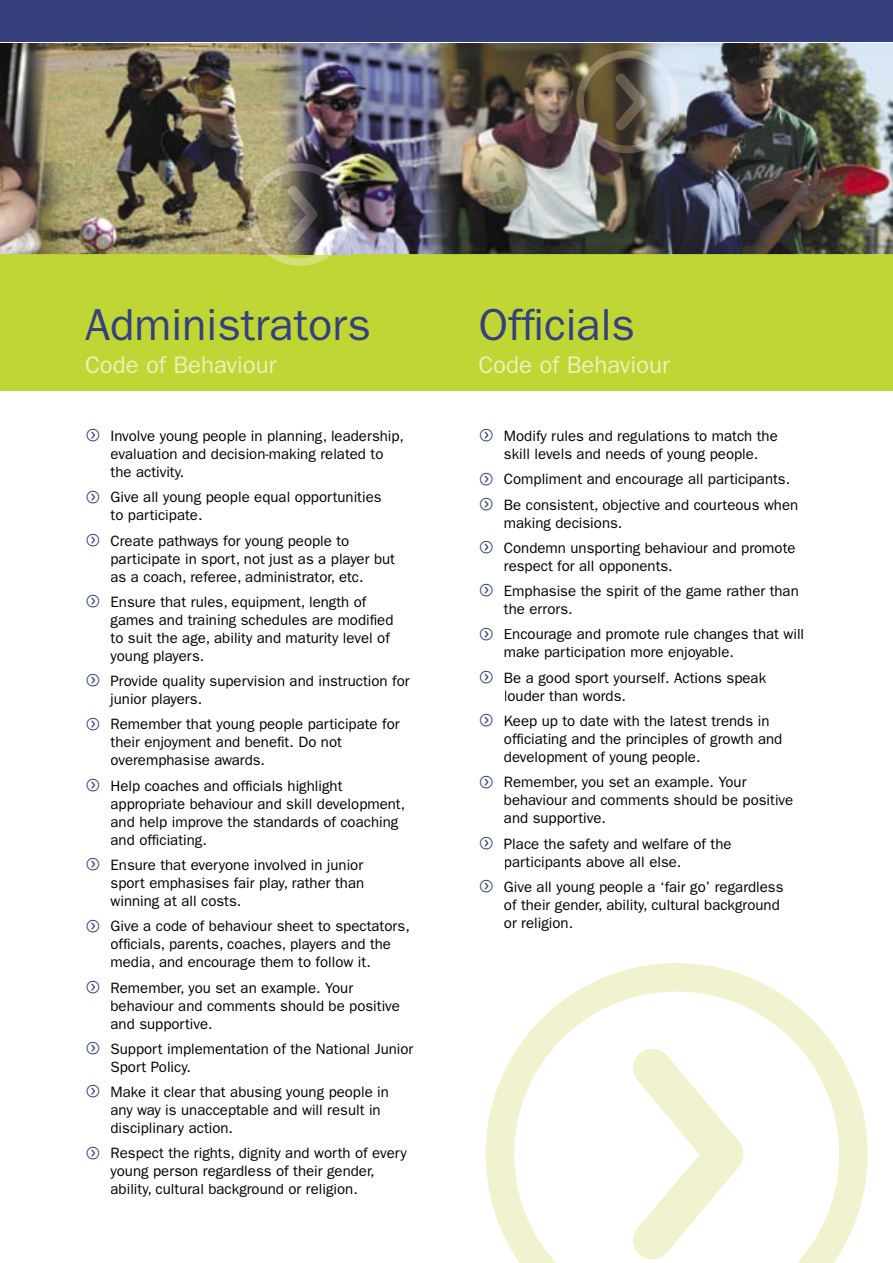
<style>
.page{position:relative;width:893px;height:1263px;background:#fff}
.page>*{position:absolute;margin:0;border:0;box-sizing:border-box;transform-origin:0 0}
.t1{font:477.6px "Button Bonus Circle Positive";color:#f1f2d0}
.t2{font:45px "Franklin Gothic";color:#36407c}
.t3{font:24px "Franklin Gothic";color:#edf0bd}
.t4{font:15px/18px "Franklin Gothic";color:#000}
.s1{font-family:"Button Bonus Circle Positive";font-size:15.75px;color:#36407c}
</style>
<div class="page">
<div style="left:0;top:43px;width:893px;height:348px;background:#c0d634"></div>
<img style="left:0;top:43px;width:893px;height:211px">
<div style="left:0;top:0;width:893px;height:43px;background:#36407c"></div>
<img style="left:248px;top:163px;width:103px;height:91px">
<img style="left:576px;top:51px;width:103px;height:102px">
<hr style="left:0;top:42px;width:893px;height:1px;background:#fff">
<h2 class="t2" style="left:85px;top:299px;width:287px">Administrators</h2>
<h3 class="t3" style="left:85px;top:351px;width:193px">Code of Behaviour</h3>
<p class="t4" style="left:111px;top:427px;width:295px;text-indent:-26px"><span class="s1">f</span> Involve young people in planning, leadership, evaluation and decision-making related to the activity.</p>
<p class="t4" style="left:111px;top:488px;width:273px;text-indent:-26px"><span class="s1">f</span> Give all young people equal opportunities to participate.</p>
<p class="t4" style="left:111px;top:532px;width:286px;text-indent:-26px"><span class="s1">f</span> Create pathways for young people to participate in sport, not just as a player but as a coach, referee, administrator, etc.</p>
<p class="t4" style="left:111px;top:593px;width:284px;text-indent:-26px"><span class="s1">f</span> Ensure that rules, equipment, length of games and training schedules are modified to suit the age, ability and maturity level of young players.</p>
<p class="t4" style="left:111px;top:672px;width:301px;text-indent:-26px"><span class="s1">f</span> Provide quality supervision and instruction for junior players.</p>
<p class="t4" style="left:111px;top:715px;width:291px;text-indent:-26px"><span class="s1">f</span> Remember that young people participate for their enjoyment and benefit. Do not overemphasise awards.</p>
<p class="t4" style="left:111px;top:777px;width:296px;text-indent:-26px"><span class="s1">f</span> Help coaches and officials highlight appropriate behaviour and skill development, and help improve the standards of coaching and officiating.</p>
<p class="t4" style="left:111px;top:856px;width:255px;text-align:justify;text-indent:-26px"><span class="s1">f</span> Ensure that everyone involved in junior sport emphasises fair play, rather than winning at all costs.</p>
<p class="t4" style="left:111px;top:917px;width:301px;text-indent:-26px"><span class="s1">f</span> Give a code of behaviour sheet to spectators, officials, parents, coaches, players and the media, and encourage them to follow it.</p>
<p class="t4" style="left:111px;top:978px;width:291px;text-indent:-26px"><span class="s1">f</span> Remember, you set an example. Your behaviour and comments should be positive and supportive.</p>
<p class="t4" style="left:111px;top:1040px;width:304px;text-indent:-26px"><span class="s1">f</span> Support implementation of the National Junior<br>Sport Policy.</p>
<p class="t4" style="left:111px;top:1083px;width:280px;text-indent:-26px"><span class="s1">f</span> Make it clear that abusing young people in any way is unacceptable and will result in disciplinary action.</p>
<p class="t4" style="left:111px;top:1144px;width:298px;text-indent:-26px"><span class="s1">f</span> Respect the rights, dignity and worth of every young person regardless of their gender, ability, cultural background or religion.</p>
<h2 class="t2" style="left:478px;top:299px;width:158px">Officials</h2>
<h3 class="t3" style="left:478px;top:351px;width:193px">Code of Behaviour</h3>
<p class="t4" style="left:478px;top:427px;width:301px;text-align:center"><span class="s1">f</span> Modify rules and regulations to match the skill levels and needs of young people.</p>
<p class="t4" style="left:478px;top:467px;width:321px;line-height:25.3px"><span class="s1">f</span> Compliment and encourage all participants. <span class="s1">f</span> Be consistent, objective and courteous when</p>
<p class="t4" style="left:478px;top:510px;width:319px;line-height:25.3px;text-indent:26px">making decisions.<br><span class="s1">f</span> Condemn unsporting behaviour and promote</p>
<p class="t4" style="left:478px;top:553px;width:322px;line-height:25.3px;text-indent:26px">respect for all opponents.<br><span class="s1">f</span> Emphasise the spirit of the game rather than</p>
<p class="t4" style="left:478px;top:596px;width:327px;line-height:25.3px;text-indent:26px">the errors.<br><span class="s1">f</span> Encourage and promote rule changes that will</p>
<p class="t4" style="left:478px;top:640px;width:289px;line-height:25.3px;text-align:center">make participation more enjoyable.<br><span class="s1">f</span> Be a good sport yourself. Actions speak</p>
<p class="t4" style="left:478px;top:683px;width:293px;line-height:25.3px;text-indent:26px">louder than words.<br><span class="s1">f</span> Keep up to date with the latest trends in</p>
<p class="t4" style="left:504px;top:730px;width:280px">officiating and the principles of growth and development of young people.</p>
<p class="t4" style="left:504px;top:773px;width:291px;text-indent:-26px"><span class="s1">f</span> Remember, you set an example. Your behaviour and comments should be positive and supportive.</p>
<p class="t4" style="left:504px;top:834px;width:229px;text-indent:-26px"><span class="s1">f</span> Place the safety and welfare of the participants above all else.</p>
<p class="t4" style="left:504px;top:878px;width:281px;text-indent:-26px"><span class="s1">f</span> Give all young people a ‘fair go’ regardless of their gender, ability, cultural background or religion.</p>
<h1 class="t1" style="left:438px;top:949px;width:479px">f</h1>
</div>
